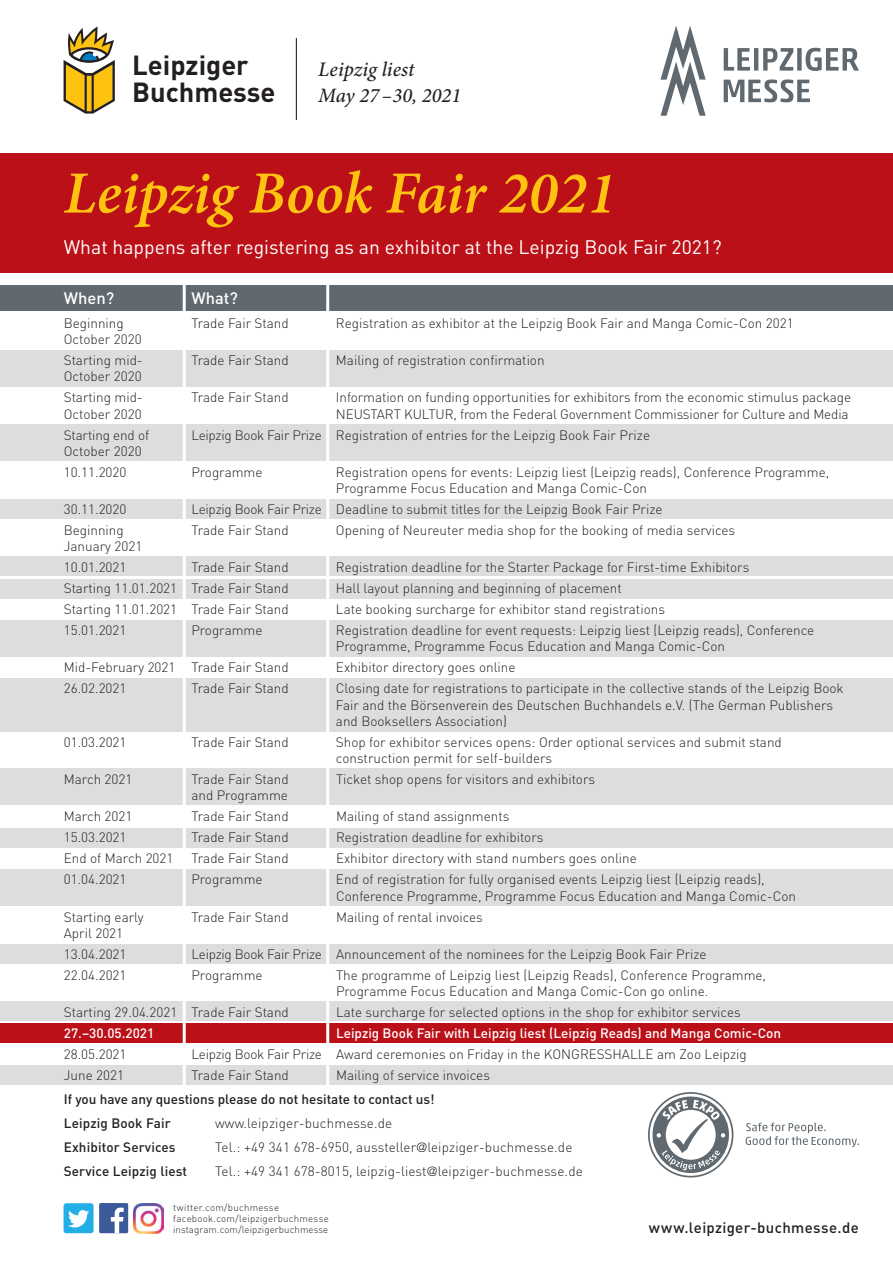
<style>
.page{position:relative;width:893px;height:1263px;background:#fff}
.page>*{position:absolute;margin:0;border:0;box-sizing:border-box;transform-origin:0 0}
.t1{font:italic 600 60px "Minion Pro";color:#fec210}
.t2{font:700 27.3px/26.7px "DIN";color:#231f20}
.t3{font:italic 500 20.7px "Minion Pro";letter-spacing:-.005em;color:#231f20}
.t4{font:italic 500 20.4px "Minion Pro";color:#231f20}
.t5{font:19.35px "DIN";color:#fff}
.t6{font:500 16.5px "DIN";color:#fff}
.t7{font:500 15px "DIN";letter-spacing:.02em;color:#231f20}
.t8{font:300 13.5px/16.2px "DIN";color:#231f20}
.t9{font:500 13.5px/24px "DIN";color:#231f20}
.t10{font:500 13.5px "DIN";color:#fff}
.t11{font:300 9.6px/11.2px "DIN";letter-spacing:.02em;color:#231f20}
.s1{font-family:"Frutiger LT Pro";font-stretch:condensed}
</style>
<div class="page">
<hr style="left:296px;top:38px;width:1px;height:82px;background:#231f20">
<svg style="left:64px;top:26px;width:51px;height:88px"></svg>
<div style="left:0;top:350px;width:893px;height:36px;background:#dcdddf"></div>
<div style="left:0;top:678px;width:893px;height:54px;background:#dcdddf"></div>
<div style="left:0;top:499px;width:893px;height:19px;background:#dcdddf"></div>
<div style="left:0;top:769px;width:893px;height:36px;background:#dcdddf"></div>
<div style="left:0;top:828px;width:893px;height:19px;background:#dcdddf"></div>
<div style="left:0;top:1001px;width:893px;height:20px;background:#dcdddf"></div>
<div style="left:0;top:1065px;width:893px;height:19px;background:#dcdddf"></div>
<div style="left:0;top:1024px;width:893px;height:19px;background:#bb1018"></div>
<div style="left:0;top:620px;width:893px;height:36px;background:#dcdddf"></div>
<div style="left:0;top:556px;width:893px;height:19px;background:#dcdddf"></div>
<div style="left:0;top:580px;width:893px;height:19px;background:#dcdddf"></div>
<div style="left:0;top:870px;width:893px;height:36px;background:#dcdddf"></div>
<div style="left:0;top:944px;width:893px;height:19px;background:#dcdddf"></div>
<div style="left:0;top:425px;width:893px;height:36px;background:#dcdddf"></div>
<div style="left:0;top:153px;width:893px;height:119px;background:#bb1018"></div>
<svg style="left:724px;top:79px;width:86px;height:23px"></svg>
<svg style="left:724px;top:48px;width:135px;height:23px"></svg>
<svg style="left:660px;top:26px;width:46px;height:90px"></svg>
<div style="left:0;top:285px;width:893px;height:25px;background:#5f696f"></div>
<div style="left:99px;top:1203px;width:29px;height:30px;background:#3c5a99;border-radius:2px"></div>
<svg style="left:111px;top:1207px;width:13px;height:26px"></svg>
<div style="left:64px;top:1203px;width:30px;height:30px;background:#21afe5;border-radius:3px"></div>
<svg style="left:68px;top:1210px;width:21px;height:17px"></svg>
<img style="left:133px;top:1203px;width:31px;height:30px">
<hr style="left:183px;top:281px;width:3px;height:808px;background:#fff">
<hr style="left:326px;top:281px;width:3px;height:808px;background:#fff">
<svg style="left:648px;top:1092px;width:85px;height:85px"></svg>
<svg style="left:746px;top:1122px;width:113px;height:25px"></svg>
<h2 class="t2" style="left:132px;top:51px;width:145px">Leipziger<br>Buchmesse</h2>
<h3 class="t3" style="left:318px;top:55px;width:98px">Leipzig liest</h3>
<h3 class="t4" style="left:318px;top:82px;width:145px">May 27 – 30, 2021</h3>
<h1 class="t1" style="left:64px;top:151px;width:554px">Leipzig Book Fair 2021</h1>
<h3 class="t5" style="left:64px;top:235px;width:659px">What happens after registering as an exhibitor at the Leipzig Book Fair 2021?</h3>
<p class="t6" style="left:64px;top:287px;width:52px">When?</p>
<p class="t6" style="left:191px;top:287px;width:48px">What?</p>
<p class="t8" style="left:64px;top:315px;width:61px">Beginning</p>
<p class="t8" style="left:191px;top:315px;width:99px">Trade Fair Stand</p>
<p class="t8" style="left:336px;top:315px;width:459px">Registration as exhibitor at the Leipzig Book Fair and Manga Comic-Con 2021</p>
<p class="t8" style="left:64px;top:329px;width:80px;line-height:21px">October 2020<br>Starting mid-</p>
<p class="t8" style="left:191px;top:352px;width:99px">Trade Fair Stand</p>
<p class="t8" style="left:336px;top:352px;width:210px">Mailing of registration confirmation</p>
<p class="t8" style="left:64px;top:366px;width:80px;line-height:21px">October 2020<br>Starting mid-</p>
<p class="t8" style="left:191px;top:389px;width:99px">Trade Fair Stand</p>
<p class="t8" style="left:336px;top:389px;width:517px">Information on funding opportunities for exhibitors from the economic stimulus package</p>
<p class="t8" style="left:64px;top:405px;width:79px">October 2020</p>
<p class="t8" style="left:336px;top:405px;width:514px">NEUSTART KULTUR, from the Federal Government Commissioner for Culture and Media</p>
<p class="t8" style="left:64px;top:426px;width:87px">Starting end of</p>
<p class="t8" style="left:191px;top:426px;width:460px">Leipzig Book Fair Prize Registration of entries for the Leipzig Book Fair Prize</p>
<p class="t8" style="left:64px;top:440px;width:79px;line-height:21px">October 2020<br>10.11.2020</p>
<p class="t8" style="left:191px;top:464px;width:73px">Programme</p>
<p class="t8" style="left:336px;top:464px;width:495px">Registration opens for events: Leipzig liest (Leipzig reads), Conference Programme,<br>Programme Focus Education and Manga Comic-Con</p>
<p class="t8" style="left:64px;top:501px;width:64px">30.11.2020</p>
<p class="t8" style="left:191px;top:501px;width:473px">Leipzig Book Fair Prize Deadline to submit titles for the Leipzig Book Fair Prize</p>
<p class="t8" style="left:64px;top:522px;width:61px">Beginning</p>
<p class="t8" style="left:191px;top:522px;width:99px">Trade Fair Stand</p>
<p class="t8" style="left:336px;top:522px;width:401px">Opening of Neureuter media shop for the booking of media services</p>
<p class="t8" style="left:64px;top:536px;width:80px;line-height:21px">January 2021<br>10.01.2021</p>
<p class="t8" style="left:191px;top:559px;width:99px">Trade Fair Stand</p>
<p class="t8" style="left:336px;top:559px;width:415px">Registration deadline for the Starter Package for First-time Exhibitors</p>
<p class="t8" style="left:64px;top:580px;width:226px">Starting 11.01.2021 Trade Fair Stand</p>
<p class="t8" style="left:336px;top:580px;width:287px">Hall layout planning and beginning of placement</p>
<p class="t8" style="left:64px;top:601px;width:226px">Starting 11.01.2021 Trade Fair Stand</p>
<p class="t8" style="left:336px;top:601px;width:331px">Late booking surcharge for exhibitor stand registrations</p>
<p class="t8" style="left:64px;top:622px;width:64px">15.01.2021</p>
<p class="t8" style="left:191px;top:622px;width:73px">Programme</p>
<p class="t8" style="left:336px;top:622px;width:480px">Registration deadline for event requests: Leipzig liest (Leipzig reads), Conference<br>Programme, Programme Focus Education and Manga Comic-Con</p>
<p class="t8" style="left:64px;top:659px;width:226px">Mid-February 2021 Trade Fair Stand</p>
<p class="t8" style="left:336px;top:659px;width:181px">Exhibitor directory goes online</p>
<p class="t8" style="left:64px;top:680px;width:64px">26.02.2021</p>
<p class="t8" style="left:191px;top:680px;width:99px">Trade Fair Stand</p>
<p class="t8" style="left:336px;top:680px;width:509px">Closing date for registrations to participate in the collective stands of the Leipzig Book<br>Fair and the Börsenverein des Deutschen Buchhandels e.V. (The German Publishers and Booksellers Association)</p>
<p class="t8" style="left:64px;top:734px;width:64px">01.03.2021</p>
<p class="t8" style="left:191px;top:734px;width:99px">Trade Fair Stand</p>
<p class="t8" style="left:336px;top:734px;width:447px">Shop for exhibitor services opens: Order optional services and submit stand construction permit for self-builders</p>
<p class="t8" style="left:64px;top:771px;width:70px">March 2021</p>
<p class="t8" style="left:191px;top:771px;width:99px">Trade Fair Stand</p>
<p class="t8" style="left:336px;top:771px;width:261px">Ticket shop opens for visitors and exhibitors</p>
<p class="t8" style="left:191px;top:787px;width:98px">and Programme</p>
<p class="t8" style="left:64px;top:808px;width:70px">March 2021</p>
<p class="t8" style="left:191px;top:808px;width:99px">Trade Fair Stand</p>
<p class="t8" style="left:336px;top:808px;width:175px">Mailing of stand assignments</p>
<p class="t8" style="left:64px;top:829px;width:64px">15.03.2021</p>
<p class="t8" style="left:191px;top:829px;width:99px">Trade Fair Stand</p>
<p class="t8" style="left:336px;top:829px;width:209px">Registration deadline for exhibitors</p>
<p class="t8" style="left:64px;top:850px;width:111px">End of March 2021</p>
<p class="t8" style="left:191px;top:850px;width:99px">Trade Fair Stand</p>
<p class="t8" style="left:336px;top:850px;width:302px">Exhibitor directory with stand numbers goes online</p>
<p class="t8" style="left:64px;top:871px;width:64px">01.04.2021</p>
<p class="t8" style="left:191px;top:871px;width:73px">Programme</p>
<p class="t8" style="left:336px;top:871px;width:461px">End of registration for fully organised events Leipzig liest (Leipzig reads),<br>Conference Programme, Programme Focus Education and Manga Comic-Con</p>
<p class="t8" style="left:64px;top:908px;width:81px">Starting early</p>
<p class="t8" style="left:191px;top:908px;width:99px">Trade Fair Stand</p>
<p class="t8" style="left:336px;top:908px;width:148px">Mailing of rental invoices</p>
<p class="t8" style="left:64px;top:922px;width:64px;line-height:21px">April 2021<br>13.04.2021</p>
<p class="t8" style="left:191px;top:946px;width:517px">Leipzig Book Fair Prize Announcement of the nominees for the Leipzig Book Fair Prize</p>
<p class="t8" style="left:64px;top:967px;width:64px">22.04.2021</p>
<p class="t8" style="left:191px;top:967px;width:73px">Programme</p>
<p class="t8" style="left:336px;top:967px;width:432px">The programme of Leipzig liest (Leipzig Reads), Conference Programme,<br>Programme Focus Education and Manga Comic-Con go online.</p>
<p class="t8" style="left:64px;top:1004px;width:226px">Starting 29.04.2021 Trade Fair Stand</p>
<p class="t8" style="left:336px;top:1004px;width:406px">Late surcharge for selected options in the shop for exhibitor services</p>
<p class="t10" style="left:64px;top:1024px;width:92px">27.–30.05.2021</p>
<p class="t10" style="left:336px;top:1024px;width:447px">Leipzig Book Fair with Leipzig liest (Leipzig Reads) and Manga Comic-Con</p>
<p class="t8" style="left:64px;top:1046px;width:64px">28.05.2021</p>
<p class="t8" style="left:191px;top:1046px;width:557px">Leipzig Book Fair Prize Award ceremonies on Friday in the KONGRESSHALLE am Zoo Leipzig</p>
<p class="t8" style="left:64px;top:1067px;width:62px">June 2021</p>
<p class="t8" style="left:191px;top:1067px;width:99px">Trade Fair Stand</p>
<p class="t8" style="left:336px;top:1067px;width:155px">Mailing of service invoices</p>
<p class="t9" style="left:64px;top:1087px;width:372px">If you have any questions please do not hesitate to contact us!<br>Leipzig Book Fair</p>
<p class="t8" style="left:215px;top:1115px;width:179px">www.leipziger-buchmesse.de</p>
<p class="t9" style="left:64px;top:1135px;width:113px">Exhibitor Services</p>
<p class="t8" style="left:215px;top:1139px;width:359px">Tel.: +49 341 678-6950, aussteller<span class="s1">@</span>leipziger-buchmesse.de</p>
<p class="t9" style="left:64px;top:1159px;width:125px">Service Leipzig liest</p>
<p class="t8" style="left:215px;top:1163px;width:369px">Tel.: +49 341 678-8015, leipzig-liest<span class="s1">@</span>leipziger-buchmesse.de</p>
<p class="t11" style="left:173px;top:1201px;width:157px">twitter.com/buchmesse facebook.com/leipzigerbuchmesse instagram.com/leipzigerbuchmesse</p>
<p class="t7" style="left:649px;top:1218px;width:211px">www.leipziger-buchmesse.de</p>
</div>
